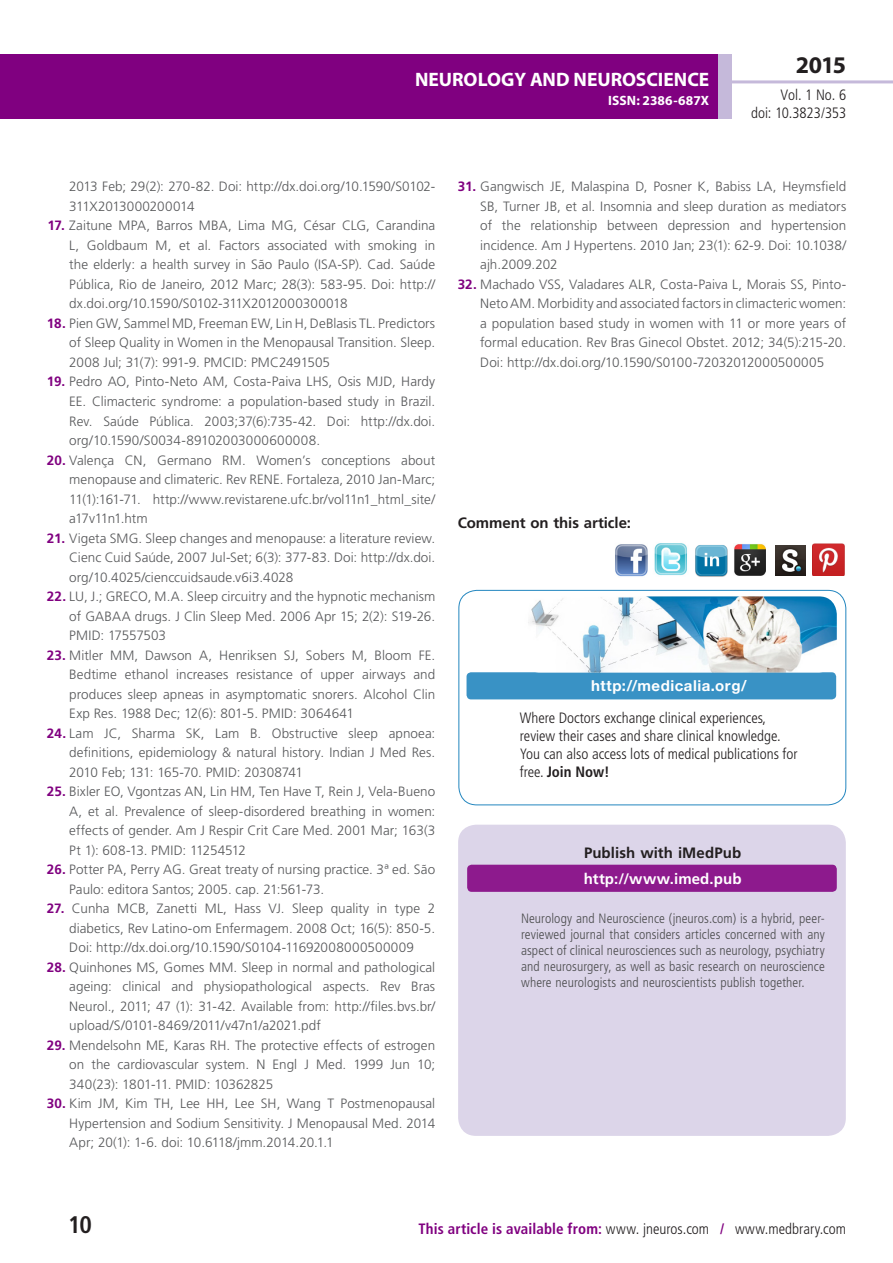
<style>
.page{position:relative;width:893px;height:1263px;background:#fff}
.page>*{position:absolute;margin:0;border:0;box-sizing:border-box;transform-origin:0 0}
.t1{font:700 24px "Myriad Pro";color:#231f20}
.t2{font:700 condensed 24px "Frutiger LT Std";color:#231f20}
.t3{font:700 19.5px "Myriad Pro";letter-spacing:-.005em;color:#fff}
.t4{font:300 condensed 15px/18px "Frutiger";color:#231f20}
.t5{font:300 condensed 15px/18px "Frutiger LT Std";color:#231f20;text-align:right}
._01-txt_80{font:700 15px "Frutiger LT Std";color:#231f20}
._01-txt_80-2{font:700 15px "Helvetica Neue";letter-spacing:.035em;color:#fff}
._01-txt_80-3{font:700 15px "Frutiger LT Std";letter-spacing:.01em;color:#fff}
._07-Referencias{font:300 13.5px/19.5px "Frutiger LT Std";color:#57585a;text-align:justify}
._01-txt_80-4{font:300 condensed 13.5px/16.2px "Frutiger LT Std";letter-spacing:.005em;color:#4b4c4d;text-align:justify}
.t6{font:700 13.5px "Myriad Pro";letter-spacing:.005em;color:#fff}
.s1{font-weight:700;color:#800080}
.s2{font-weight:700}
</style>
<div class="page">
<div style="left:0;top:54px;width:785px;height:65px;background:#800080"></div>
<div style="left:732px;top:36px;width:161px;height:94px;background:#fff"></div>
<div style="left:718px;top:54px;width:14px;height:65px;background:#c5b9da"></div>
<hr style="left:730px;top:80px;width:163px;height:3px;background:#c5b9da">
<div style="left:458px;top:825px;width:388px;height:311px;background:#dcd5e9;border-radius:18px"></div>
<div style="left:458px;top:590px;width:388px;height:215px;border:1px solid #2386bf;border-radius:18px"></div>
<div style="left:466px;top:672px;width:370px;height:27px;background:#3992c5;border-radius:4px"></div>
<div style="left:467px;top:865px;width:370px;height:27px;background:#8d1a8d;border-radius:4px"></div>
<img style="left:528px;top:596px;width:309px;height:76px">
<img style="left:615px;top:544px;width:33px;height:33px">
<img style="left:654px;top:543px;width:33px;height:33px">
<img style="left:695px;top:545px;width:33px;height:32px">
<img style="left:734px;top:544px;width:31px;height:31px">
<img style="left:775px;top:545px;width:30px;height:30px">
<img style="left:812px;top:543px;width:33px;height:33px">
<h2 class="t3" style="left:415px;top:66px;width:296px">NEUROLOGY AND NEUROSCIENCE</h2>
<p class="t6" style="left:608px;top:92px;width:102px">ISSN: 2386-687X</p>
<h1 class="t1" style="left:796px;top:49px;width:52px">2015</h1>
<p class="t5" style="left:751px;top:86px;width:97px">Vol. 1 No. 6<br>doi: 10.3823/353</p>
<p class="_07-Referencias" style="left:69px;top:177px;width:367px">2013 Feb; 29(2): 270-82. Doi: http://dx.doi.org/10.1590/S0102-<br>311X2013000200014</p>
<p class="_07-Referencias" style="left:69px;top:216px;width:367px;text-indent:-22px"><span class="s1">17.</span> Zaitune MPA, Barros MBA, Lima MG, César CLG, Carandina L, Goldbaum M, et al. Factors associated with smoking in the elderly: a health survey in São Paulo (ISA-SP). Cad. Saúde Pública, Rio de Janeiro, 2012 Marc; 28(3): 583-95. Doi: http:// dx.doi.org/10.1590/S0102-311X2012000300018</p>
<p class="_07-Referencias" style="left:69px;top:314px;width:367px;text-indent:-22px"><span class="s1">18.</span> Pien GW, Sammel MD, Freeman EW, Lin H, DeBlasis TL. Predictors of Sleep Quality in Women in the Menopausal Transition. Sleep.<br>2008 Jul; 31(7): 991-9. PMCID: PMC2491505</p>
<p class="_07-Referencias" style="left:69px;top:372px;width:367px;text-indent:-22px"><span class="s1">19.</span> Pedro AO, Pinto-Neto AM, Costa-Paiva LHS, Osis MJD, Hardy EE. Climacteric syndrome: a population-based study in Brazil.<br>Rev. Saúde Pública. 2003;37(6):735-42. Doi: http://dx.doi. org/10.1590/S0034-89102003000600008.</p>
<p class="_07-Referencias" style="left:69px;top:450px;width:367px;text-indent:-22px"><span class="s1">20.</span> Valença CN, Germano RM. Women’s conceptions about menopause and climateric. Rev RENE. Fortaleza, 2010 Jan-Marc; 11(1):161-71. http://www.revistarene.ufc.br/vol11n1_html_site/ a17v11n1.htm</p>
<p class="_07-Referencias" style="left:69px;top:528px;width:367px;text-indent:-22px"><span class="s1">21.</span> Vigeta SMG. Sleep changes and menopause: a literature review.<br>Cienc Cuid Saúde, 2007 Jul-Set; 6(3): 377-83. Doi: http://dx.doi. org/10.4025/cienccuidsaude.v6i3.4028</p>
<p class="_07-Referencias" style="left:69px;top:587px;width:367px;text-indent:-22px"><span class="s1">22.</span> LU, J.; GRECO, M.A. Sleep circuitry and the hypnotic mechanism of GABAA drugs. J Clin Sleep Med. 2006 Apr 15; 2(2): S19-26.<br>PMID: 17557503</p>
<p class="_07-Referencias" style="left:69px;top:645px;width:367px;text-indent:-22px"><span class="s1">23.</span> Mitler MM, Dawson A, Henriksen SJ, Sobers M, Bloom FE.<br>Bedtime ethanol increases resistance of upper airways and produces sleep apneas in asymptomatic snorers. Alcohol Clin Exp Res. 1988 Dec; 12(6): 801-5. PMID: 3064641</p>
<p class="_07-Referencias" style="left:69px;top:723px;width:367px;text-indent:-22px"><span class="s1">24.</span> Lam JC, Sharma SK, Lam B. Obstructive sleep apnoea: definitions, epidemiology &amp; natural history. Indian J Med Res.<br>2010 Feb; 131: 165-70. PMID: 20308741</p>
<p class="_07-Referencias" style="left:69px;top:782px;width:367px;text-indent:-22px"><span class="s1">25.</span> Bixler EO, Vgontzas AN, Lin HM, Ten Have T, Rein J, Vela-Bueno A, et al. Prevalence of sleep-disordered breathing in women: effects of gender. Am J Respir Crit Care Med. 2001 Mar; 163(3<br>Pt 1): 608-13. PMID: 11254512</p>
<p class="_07-Referencias" style="left:69px;top:860px;width:367px;text-indent:-22px"><span class="s1">26.</span> Potter PA, Perry AG. Great treaty of nursing practice. 3ª ed. São<br>Paulo: editora Santos; 2005. cap. 21:561-73.</p>
<p class="_07-Referencias" style="left:69px;top:899px;width:367px;text-indent:-22px"><span class="s1">27.</span> Cunha MCB, Zanetti ML, Hass VJ. Sleep quality in type 2 diabetics, Rev Latino-om Enfermagem. 2008 Oct; 16(5): 850-5.<br>Doi: http://dx.doi.org/10.1590/S0104-11692008000500009</p>
<p class="_07-Referencias" style="left:69px;top:957px;width:367px;text-indent:-22px"><span class="s1">28.</span> Quinhones MS, Gomes MM. Sleep in normal and pathological ageing: clinical and physiopathological aspects. Rev Bras Neurol., 2011; 47 (1): 31-42. Available from: http://files.bvs.br/ upload/S/0101-8469/2011/v47n1/a2021.pdf</p>
<p class="_07-Referencias" style="left:69px;top:1035px;width:367px;text-indent:-22px"><span class="s1">29.</span> Mendelsohn ME, Karas RH. The protective effects of estrogen on the cardiovascular system. N Engl J Med. 1999 Jun 10; 340(23): 1801-11. PMID: 10362825</p>
<p class="_07-Referencias" style="left:69px;top:1094px;width:367px;text-indent:-22px"><span class="s1">30.</span> Kim JM, Kim TH, Lee HH, Lee SH, Wang T Postmenopausal Hypertension and Sodium Sensitivity. J Menopausal Med. 2014<br>Apr; 20(1): 1-6. doi: 10.6118/jmm.2014.20.1.1</p>
<p class="_07-Referencias" style="left:480px;top:177px;width:367px;text-indent:-22px"><span class="s1">31.</span> Gangwisch JE, Malaspina D, Posner K, Babiss LA, Heymsfield SB, Turner JB, et al. Insomnia and sleep duration as mediators of the relationship between depression and hypertension incidence. Am J Hypertens. 2010 Jan; 23(1): 62-9. Doi: 10.1038/ ajh.2009.202</p>
<p class="_07-Referencias" style="left:480px;top:275px;width:367px;text-indent:-22px"><span class="s1">32.</span> Machado VSS, Valadares ALR, Costa-Paiva L, Morais SS, Pinto-Neto AM. Morbidity and associated factors in climacteric women: a population based study in women with 11 or more years of formal education. Rev Bras Ginecol Obstet. 2012; 34(5):215-20.<br>Doi: http://dx.doi.org/10.1590/S0100-72032012000500005</p>
<p class="_01-txt_80" style="left:458px;top:513px;width:175px">Comment on this article:</p>
<p class="_01-txt_80-2" style="left:591px;top:674px;width:157px">http://medicalia.org/</p>
<p class="t4" style="left:520px;top:709px;width:279px">Where Doctors exchange clinical experiences, review their cases and share clinical knowledge.<br>You can also access lots of medical publications for free. <span class="s2">Join Now!</span></p>
<p class="_01-txt_80" style="left:584px;top:844px;width:159px">Publish with iMedPub</p>
<p class="_01-txt_80-3" style="left:584px;top:869px;width:159px">http://www.imed.pub</p>
<p class="_01-txt_80-4" style="left:521px;top:910px;width:305px">Neurology and Neuroscience (jneuros.com) is a hybrid, peer&shy;reviewed journal that considers articles concerned with any aspect of clinical neurosciences such as neurology, psychiatry and neurosurgery, as well as basic research on neuroscience where neurologists and neuroscientists publish together.</p>
<h1 class="t2" style="left:68px;top:1210px;width:26px">10</h1>
<p class="t5" style="left:418px;top:1219px;width:429px"><span class="s1">This article is available from:</span> www. jneuros.com <span class="s1">/</span> www.medbrary.com</p>
</div>
